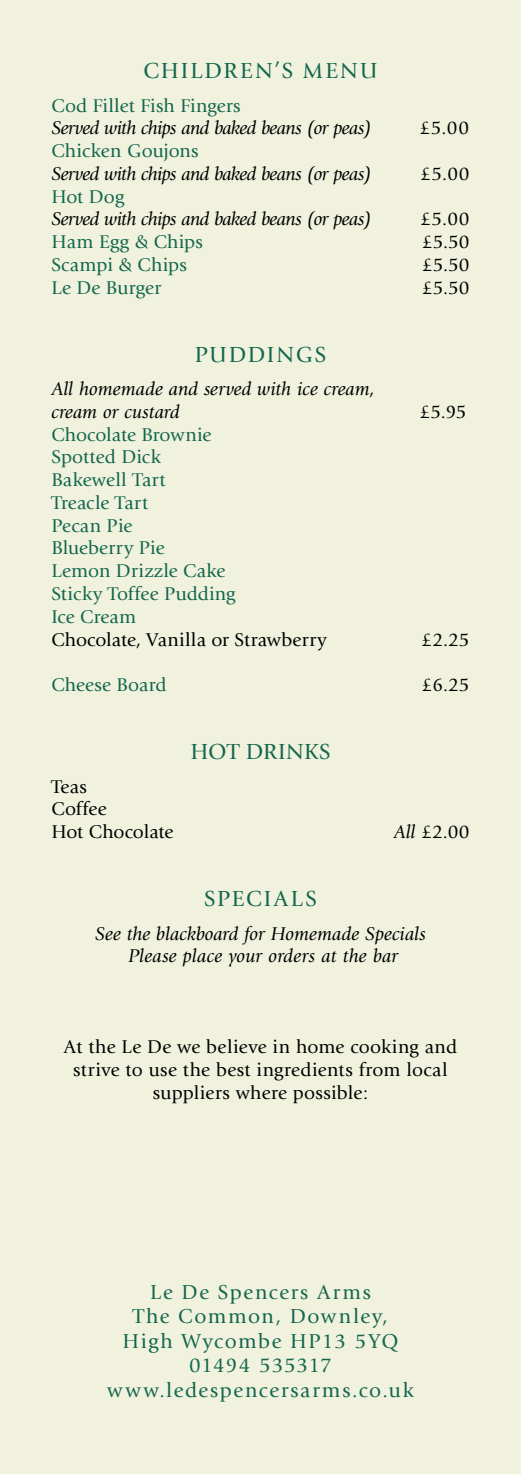
<style>
.page{position:relative;width:521px;height:1474px;background:#fff}
.page>*{position:absolute;margin:0;border:0;box-sizing:border-box;transform-origin:0 0}
.t1{font:22.75px "Giovanni";letter-spacing:.085em;color:#12664d}
.t2{font:22.75px "Giovanni";letter-spacing:.02em;color:#12664d}
.t3{font:21px/24.5px "Giovanni";letter-spacing:.075em;color:#12664d;text-align:center}
.t4{font:19.25px/22.8px "Giovanni";letter-spacing:.01em;color:#000}
.t5{font:19.25px/22.8px "Giovanni";letter-spacing:.005em;color:#12664d}
.t6{font:italic 19.25px/22.8px "Giovanni";letter-spacing:-.01em;color:#000}
.t7{font:italic 19.25px "Giovanni";letter-spacing:-.03em;color:#000}
.s1{font-style:italic}
</style>
<div class="page">
<div style="left:0;top:0;width:521px;height:1473px;background:#f1f2dd"></div>
<p class="t1" style="left:143px;top:58px;width:235px">CHILDREN’S MENU</p>
<p class="t5" style="left:51px;top:94px;width:191px">Cod Fillet Fish Fingers</p>
<p class="t7" style="left:51px;top:117px;width:322px">Served with chips and baked beans (or peas)</p>
<p class="t4" style="left:419px;top:117px;width:51px">£5.00</p>
<p class="t5" style="left:51px;top:139px;width:149px">Chicken Goujons</p>
<p class="t7" style="left:51px;top:163px;width:322px">Served with chips and baked beans (or peas)</p>
<p class="t4" style="left:420px;top:162px;width:51px">£5.00</p>
<p class="t5" style="left:51px;top:185px;width:74px">Hot Dog</p>
<p class="t7" style="left:51px;top:208px;width:322px">Served with chips and baked beans (or peas)</p>
<p class="t4" style="left:420px;top:208px;width:51px">£5.00</p>
<p class="t5" style="left:51px;top:231px;width:153px">Ham Egg &amp; Chips</p>
<p class="t4" style="left:422px;top:231px;width:49px">£5.50</p>
<p class="t5" style="left:51px;top:253px;width:137px">Scampi &amp; Chips</p>
<p class="t4" style="left:422px;top:253px;width:49px">£5.50</p>
<p class="t5" style="left:51px;top:276px;width:111px">Le De Burger</p>
<p class="t4" style="left:422px;top:276px;width:49px">£5.50</p>
<p class="t1" style="left:195px;top:341px;width:133px">PUDDINGS</p>
<p class="t6" style="left:51px;top:378px;width:325px">All homemade and served with ice cream, cream or custard</p>
<p class="t4" style="left:419px;top:400px;width:48px">£5.95</p>
<p class="t5" style="left:51px;top:423px;width:186px">Chocolate Brownie<br>Spotted Dick<br>Bakewell Tart<br>Treacle Tart<br>Pecan Pie<br>Blueberry Pie<br>Lemon Drizzle Cake<br>Sticky Toffee Pudding<br>Ice Cream</p>
<p class="t4" style="left:51px;top:628px;width:277px">Chocolate, Vanilla or Strawberry</p>
<p class="t4" style="left:421px;top:628px;width:50px">£2.25</p>
<p class="t5" style="left:51px;top:673px;width:117px">Cheese Board</p>
<p class="t4" style="left:421px;top:673px;width:50px">£6.25</p>
<p class="t4" style="left:51px;top:775px;width:124px">Teas<br>Coffee<br>Hot Chocolate</p>
<p class="t2" style="left:190px;top:739px;width:142px">HOT DRINKS</p>
<p class="t4" style="left:394px;top:820px;width:77px"><span class="s1">All</span> £2.00</p>
<p class="t1" style="left:204px;top:886px;width:114px">SPECIALS</p>
<p class="t6" style="left:95px;top:922px;width:332px;text-align:center">See the blackboard for Homemade Specials<br>Please place your orders at the bar</p>
<p class="t4" style="left:64px;top:1035px;width:395px;text-align:center">At the Le De we believe in home cooking and strive to use the best ingredients from local suppliers where possible:</p>
<p class="t3" style="left:107px;top:1279px;width:308px">Le De Spencers Arms<br>The Common, Downley,<br>High Wycombe HP13 5YQ<br>01494 535317 www.ledespencersarms.co.uk</p>
</div>
